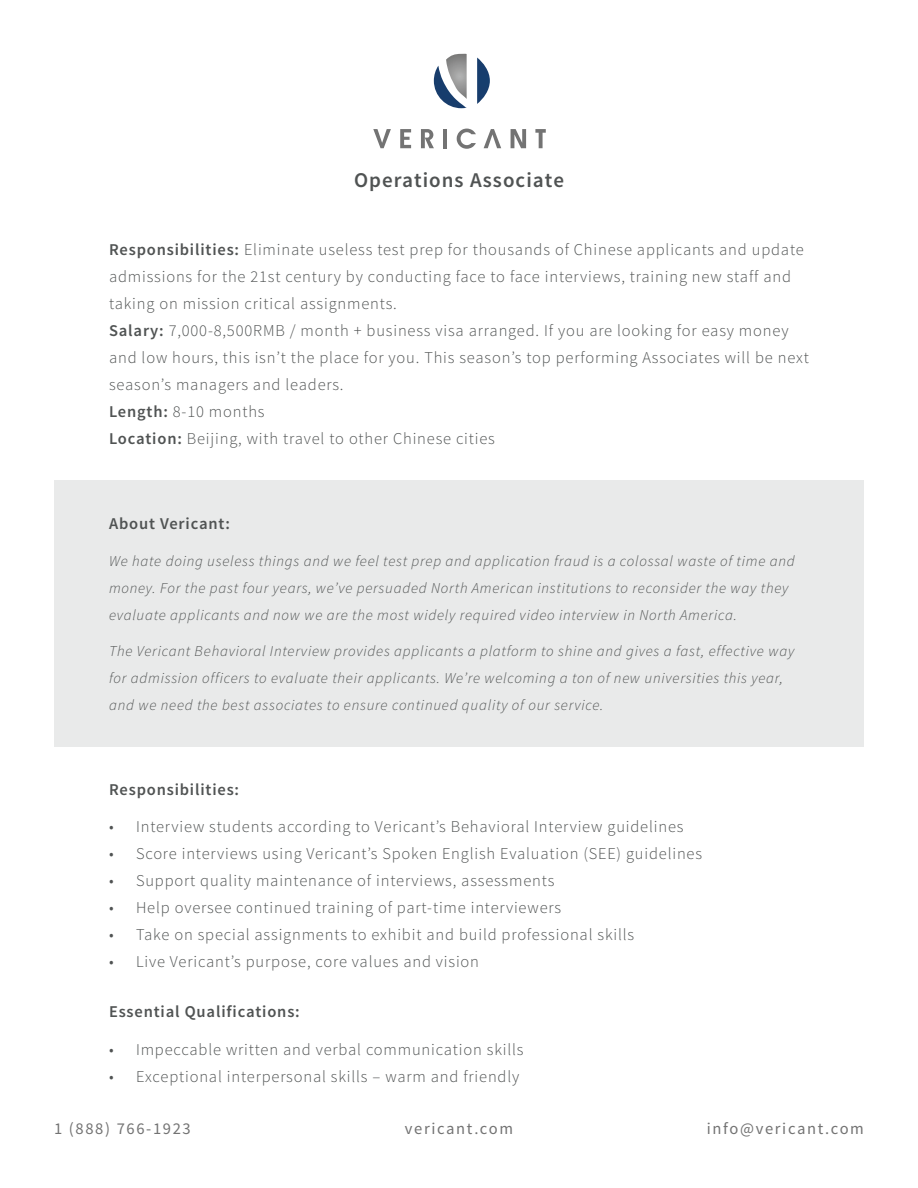
<style>
.page{position:relative;width:918px;height:1188px;background:#fff}
.page>*{position:absolute;margin:0;border:0;box-sizing:border-box;transform-origin:0 0}
.Deck_Gray{font:600 21px "Source Sans Pro";letter-spacing:.05em;color:#505353}
.t1{font:300 16.5px/27px "Source Sans Pro";letter-spacing:.05em;color:#505353}
.Deck_Gray-2{font:600 16.5px "Source Sans Pro";letter-spacing:.05em;color:#505353}
.t2{font:16.5px "Source Sans Pro";letter-spacing:.1em;color:#737373}
.t3{font:italic 300 15px/27px "Source Sans Pro";letter-spacing:.05em;color:#505353}
.s1{font-weight:600}
</style>
<div class="page">
<svg style="left:434px;top:54px;width:33px;height:54px"></svg>
<svg style="left:477px;top:58px;width:13px;height:46px"></svg>
<svg style="left:373px;top:129px;width:18px;height:19px"></svg>
<svg style="left:400px;top:129px;width:11px;height:19px"></svg>
<svg style="left:421px;top:129px;width:13px;height:19px"></svg>
<hr style="left:443px;top:129px;width:4px;height:19px;background:#737373">
<svg style="left:457px;top:129px;width:19px;height:20px"></svg>
<svg style="left:484px;top:129px;width:17px;height:19px"></svg>
<svg style="left:511px;top:129px;width:15px;height:19px"></svg>
<svg style="left:535px;top:129px;width:11px;height:19px"></svg>
<div style="left:54px;top:481px;width:810px;height:266px;background:#e9eaea"></div>
<p class="Deck_Gray" style="left:354px;top:167px;width:211px">Operations Associate</p>
<p class="t1" style="left:109px;top:236px;width:696px"><span class="s1">Responsibilities:</span> Eliminate useless test prep for thousands of Chinese applicants and update admissions for the 21st century by conducting face to face interviews, training new staff and taking on mission critical assignments.</p>
<p class="t1" style="left:109px;top:317px;width:701px"><span class="s1">Salary:</span> 7,000-8,500RMB / month + business visa arranged. If you are looking for easy money and low hours, this isn’t the place for you. This season’s top performing Associates will be next season’s managers and leaders.</p>
<p class="t1" style="left:109px;top:398px;width:157px"><span class="s1">Length:</span> 8-10 months</p>
<p class="t1" style="left:109px;top:425px;width:387px"><span class="s1">Location:</span> Beijing, with travel to other Chinese cities</p>
<p class="Deck_Gray-2" style="left:109px;top:513px;width:122px">About Vericant:</p>
<p class="t3" style="left:109px;top:547px;width:687px">We hate doing useless things and we feel test prep and application fraud is a colossal waste of time and money. For the past four years, we’ve persuaded North American institutions to reconsider the way they evaluate applicants and now we are the most widely required video interview in North America.</p>
<p class="t3" style="left:109px;top:637px;width:687px">The Vericant Behavioral Interview provides applicants a platform to shine and gives a fast, effective way for admission officers to evaluate their applicants. We’re welcoming a ton of new universities this year, and we need the best associates to ensure continued quality of our service.</p>
<p class="Deck_Gray-2" style="left:109px;top:779px;width:132px">Responsibilities:</p>
<p class="t1" style="left:109px;top:813px;width:576px">• Interview students according to Vericant’s Behavioral Interview guidelines</p>
<p class="t1" style="left:109px;top:840px;width:595px">• Score interviews using Vericant’s Spoken English Evaluation (SEE) guidelines</p>
<p class="t1" style="left:109px;top:867px;width:447px">• Support quality maintenance of interviews, assessments</p>
<p class="t1" style="left:109px;top:894px;width:454px">• Help oversee continued training of part-time interviewers</p>
<p class="t1" style="left:109px;top:921px;width:527px">• Take on special assignments to exhibit and build professional skills</p>
<p class="t1" style="left:109px;top:948px;width:372px">• Live Vericant’s purpose, core values and vision</p>
<p class="Deck_Gray-2" style="left:109px;top:1001px;width:192px">Essential Qualifications:</p>
<p class="t1" style="left:109px;top:1036px;width:416px">• Impeccable written and verbal communication skills</p>
<p class="t1" style="left:109px;top:1063px;width:412px">• Exceptional interpersonal skills – warm and friendly</p>
<p class="t2" style="left:54px;top:1118px;width:138px">1 (888) 766-1923</p>
<p class="t2" style="left:405px;top:1118px;width:110px">vericant.com</p>
<p class="t2" style="left:707px;top:1118px;width:159px">info@vericant.com</p>
</div>
